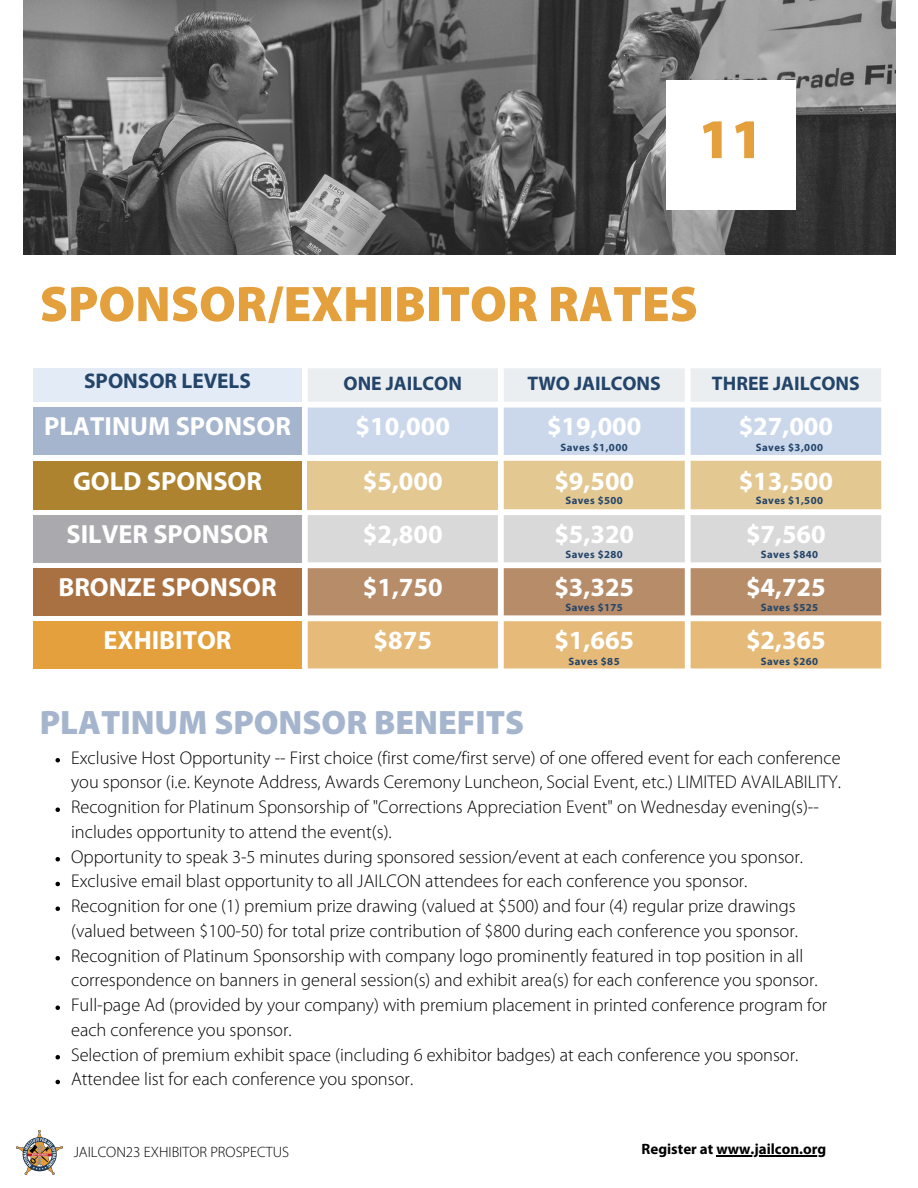
<style>
.page{position:relative;width:918px;height:1188px;background:#fff}
.page>*{position:absolute;margin:0;border:0;box-sizing:border-box;transform-origin:0 0}
.t1{font:900 56.4px "Myriad Pro";color:#e3a03c}
.t2{font:900 50.4px "Myriad Pro";color:#e3a03c}
.t3{font:900 33.9px "Myriad Pro";color:#a4b5cd}
.t4{font:700 26.25px "Myriad Pro";color:#fff}
.t5{font:700 21.3px "Myriad Pro";color:#24456a}
.t6{font:700 19.65px "Myriad Pro";color:#24456a}
.t7{font:300 18.45px/24.8px "Myriad Pro";color:#000}
.t8{font:300 15px "Myriad Pro";color:#000}
.t9{font:700 15px "Myriad Pro";color:#000}
.t10{font:700 10.8px "Myriad Pro";letter-spacing:.04em;color:#24456a}
</style>
<div class="page">
<img style="left:23px;top:0;width:872px;height:254px">
<div style="left:666px;top:80px;width:130px;height:130px;background:#fff"></div>
<img style="left:17px;top:1130px;width:46px;height:44px">
<div style="left:33px;top:368px;width:269px;height:34px;background:#e3ecf6"></div>
<div style="left:308px;top:368px;width:573px;height:34px;background:#ebeef1"></div>
<div style="left:33px;top:408px;width:269px;height:47px;background:#a4b5cd"></div>
<div style="left:308px;top:408px;width:573px;height:47px;background:#cbd8eb"></div>
<div style="left:33px;top:461px;width:269px;height:48px;background:#ae832f"></div>
<div style="left:308px;top:461px;width:190px;height:48px;background:#e4c891"></div>
<div style="left:504px;top:461px;width:377px;height:48px;background:#e3c891"></div>
<div style="left:33px;top:515px;width:269px;height:47px;background:#aaa9ad"></div>
<div style="left:308px;top:515px;width:573px;height:47px;background:#d9d9d9"></div>
<div style="left:33px;top:568px;width:269px;height:47px;background:#a97142"></div>
<div style="left:308px;top:568px;width:573px;height:47px;background:#b68c69"></div>
<div style="left:33px;top:621px;width:269px;height:47px;background:#e3a03c"></div>
<div style="left:308px;top:621px;width:573px;height:47px;background:#e6ba78"></div>
<svg style="left:56px;top:758px;width:4px;height:4px"></svg>
<svg style="left:56px;top:807px;width:4px;height:5px"></svg>
<svg style="left:56px;top:857px;width:4px;height:4px"></svg>
<svg style="left:56px;top:882px;width:4px;height:4px"></svg>
<svg style="left:56px;top:906px;width:4px;height:5px"></svg>
<svg style="left:56px;top:956px;width:4px;height:4px"></svg>
<svg style="left:56px;top:1005px;width:4px;height:5px"></svg>
<svg style="left:56px;top:1055px;width:4px;height:4px"></svg>
<svg style="left:56px;top:1080px;width:4px;height:4px"></svg>
<hr style="left:716px;top:1156px;width:110px;height:1px;background:#000">
<h1 class="t1" style="left:699px;top:116px;width:66px">11</h1>
<h2 class="t2" style="left:40px;top:283px;width:660px">SPONSOR/EXHIBITOR RATES</h2>
<p class="t5" style="left:84px;top:372px;width:168px">SPONSOR LEVELS</p>
<p class="t6" style="left:344px;top:375px;width:120px">ONE JAILCON</p>
<p class="t6" style="left:528px;top:375px;width:135px">TWO JAILCONS</p>
<p class="t6" style="left:712px;top:375px;width:149px">THREE JAILCONS</p>
<h3 class="t4" style="left:44px;top:416px;width:248px">PLATINUM SPONSOR</h3>
<h3 class="t4" style="left:356px;top:416px;width:96px">$10,000</h3>
<h3 class="t4" style="left:547px;top:416px;width:96px">$19,000</h3>
<h3 class="t4" style="left:739px;top:416px;width:96px">$27,000</h3>
<h3 class="t4" style="left:73px;top:471px;width:191px">GOLD SPONSOR</h3>
<h3 class="t4" style="left:363px;top:471px;width:81px">$5,000</h3>
<h3 class="t4" style="left:554px;top:471px;width:81px">$9,500</h3>
<h3 class="t4" style="left:739px;top:471px;width:96px">$13,500</h3>
<h3 class="t4" style="left:67px;top:523px;width:204px">SILVER SPONSOR</h3>
<h3 class="t4" style="left:363px;top:523px;width:81px">$2,800</h3>
<h3 class="t4" style="left:554px;top:523px;width:81px">$5,320</h3>
<h3 class="t4" style="left:746px;top:523px;width:81px">$7,560</h3>
<h3 class="t4" style="left:58px;top:576px;width:220px">BRONZE SPONSOR</h3>
<h3 class="t4" style="left:363px;top:576px;width:81px">$1,750</h3>
<h3 class="t4" style="left:554px;top:576px;width:81px">$3,325</h3>
<h3 class="t4" style="left:746px;top:576px;width:81px">$4,725</h3>
<h3 class="t4" style="left:104px;top:629px;width:130px">EXHIBITOR</h3>
<h3 class="t4" style="left:374px;top:629px;width:60px">$875</h3>
<h3 class="t4" style="left:554px;top:629px;width:81px">$1,665</h3>
<h3 class="t4" style="left:746px;top:629px;width:81px">$2,365</h3>
<p class="t10" style="left:756px;top:443px;width:69px">Saves $3,000</p>
<p class="t10" style="left:561px;top:443px;width:69px">Saves $1,000</p>
<p class="t10" style="left:756px;top:496px;width:69px">Saves $1,500</p>
<p class="t10" style="left:565px;top:496px;width:59px">Saves $500</p>
<p class="t10" style="left:761px;top:549px;width:59px">Saves $840</p>
<p class="t10" style="left:565px;top:549px;width:59px">Saves $280</p>
<p class="t10" style="left:761px;top:603px;width:59px">Saves $525</p>
<p class="t10" style="left:565px;top:603px;width:59px">Saves $175</p>
<p class="t10" style="left:569px;top:657px;width:53px">Saves $85</p>
<p class="t10" style="left:761px;top:657px;width:59px">Saves $260</p>
<h3 class="t3" style="left:40px;top:709px;width:486px">PLATINUM SPONSOR BENEFITS</h3>
<p class="t7" style="left:71px;top:747px;width:771px">Exclusive Host Opportunity -- First choice (first come/first serve) of one offered event for each conference you sponsor (i.e. Keynote Address, Awards Ceremony Luncheon, Social Event, etc.) LIMITED AVAILABILITY.<br>Recognition for Platinum Sponsorship of "Corrections Appreciation Event" on Wednesday evening(s)-- includes opportunity to attend the event(s).<br>Opportunity to speak 3-5 minutes during sponsored session/event at each conference you sponsor.<br>Exclusive email blast opportunity to all JAILCON attendees for each conference you sponsor.<br>Recognition for one (1) premium prize drawing (valued at $500) and four (4) regular prize drawings (valued between $100-50) for total prize contribution of $800 during each conference you sponsor.<br>Recognition of Platinum Sponsorship with company logo prominently featured in top position in all correspondence on banners in general session(s) and exhibit area(s) for each conference you sponsor.<br>Full-page Ad (provided by your company) with premium placement in printed conference program for each conference you sponsor.<br>Selection of premium exhibit space (including 6 exhibitor badges) at each conference you sponsor.<br>Attendee list for each conference you sponsor.</p>
<p class="t8" style="left:74px;top:1146px;width:217px">JAILCON23 EXHIBITOR PROSPECTUS</p>
<p class="t9" style="left:642px;top:1143px;width:186px">Register at www.jailcon.org</p>
</div>
